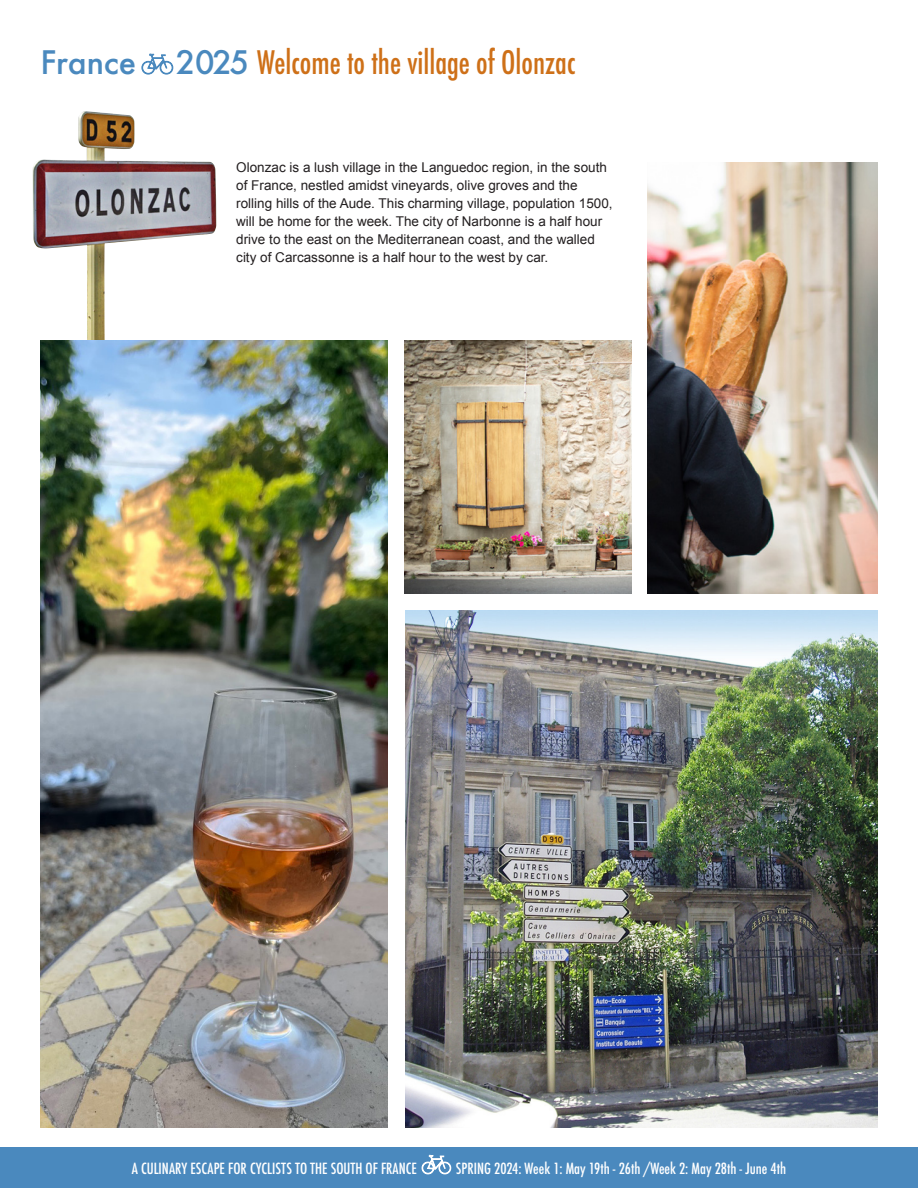
<style>
.page{position:relative;width:918px;height:1188px;background:#fff}
.page>*{position:absolute;margin:0;border:0;box-sizing:border-box;transform-origin:0 0}
.t1{font:500 condensed 31.5px "Futura";color:#ce7018;scale:.95 1}
.t2{font:500 31.5px "Futura";color:#4a89be}
.t3{font:500 condensed 15px "Futura";color:#fff}
.t4{font:13.5px/18px "Arial";color:#231f20}
.s1{font-stretch:normal;color:#4a89be}
</style>
<div class="page">
<div style="left:0;top:1148px;width:918px;height:40px;background:#4a89be"></div>
<img style="left:33px;top:111px;width:183px;height:229px">
<img style="left:40px;top:340px;width:348px;height:787px">
<img style="left:405px;top:611px;width:473px;height:516px">
<img style="left:404px;top:340px;width:227px;height:254px">
<img style="left:647px;top:162px;width:231px;height:432px">
<p class="t2" style="left:40px;top:41px;width:97px">France</p>
<p class="t1" style="left:176px;top:42px;width:422px"><span class="s1">2025</span> Welcome to the village of Olonzac</p>
<p class="t4" style="left:236px;top:158px;width:378px">Olonzac is a lush village in the Languedoc region, in the south of France, nestled amidst vineyards, olive groves and the rolling hills of the Aude. This charming village, population 1500, will be home for the week. The city of Narbonne is a half hour drive to the east on the Mediterranean coast, and the walled city of Carcassonne is a half hour to the west by car.</p>
<p class="t3" style="left:132px;top:1159px;width:287px">A CULINARY ESCAPE FOR CYCLISTS TO THE SOUTH OF FRANCE</p>
<p class="t3" style="left:456px;top:1159px;width:332px">SPRING 2024: Week 1: May 19th - 26th /Week 2: May 28th - June 4th</p>
</div>
